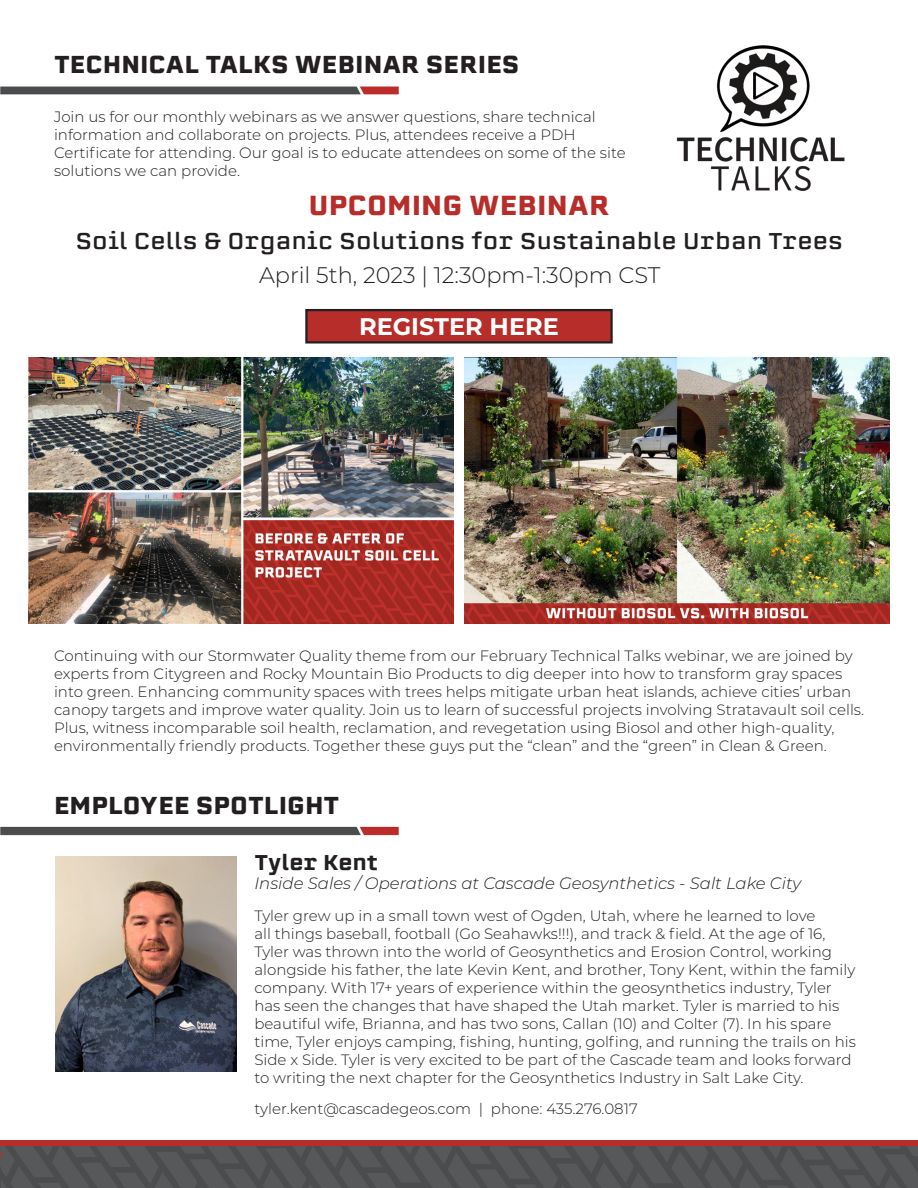
<style>
.page{position:relative;width:918px;height:1188px;background:#fff}
.page>*{position:absolute;margin:0;border:0;box-sizing:border-box;transform-origin:0 0}
.t1{font:700 27px "Erbaum";color:#b72d2a}
.t2{font:700 24px "Erbaum";color:#231f20}
.t3{font:700 24px "Montserrat";color:#fff}
.t4{font:22.5px "Erbaum";color:#231f20}
.t5{font:300 22.5px "Montserrat";color:#231f20}
.t6{font:500 21px "Erbaum";color:#231f20}
.Heading{font:italic 300 16.5px "Montserrat";color:#231f20}
.Heading-2{font:300 15px/18px "Montserrat";color:#231f20}
</style>
<div class="page">
<div style="left:306px;top:310px;width:306px;height:32px;background:#b72d2a"></div>
<div style="left:305px;top:309px;width:308px;height:35px;border:2px solid #231f20"></div>
<img style="left:0;top:826px;width:399px;height:10px">
<img style="left:0;top:86px;width:399px;height:9px">
<div style="left:0;top:1141px;width:918px;height:5px;background:#b72d2a"></div>
<svg style="left:0;top:1146px;width:918px;height:42px;background:#525355"></svg>
<img style="left:676px;top:45px;width:169px;height:146px">
<img style="left:56px;top:856px;width:181px;height:216px">
<img style="left:28px;top:358px;width:426px;height:266px">
<img style="left:464px;top:358px;width:426px;height:266px">
<p class="t2" style="left:54px;top:47px;width:467px">TECHNICAL TALKS WEBINAR SERIES</p>
<p class="Heading-2" style="left:54px;top:107px;width:573px">Join us for our monthly webinars as we answer questions, share technical information and collaborate on projects. Plus, attendees receive a PDH Certificate for attending. Our goal is to educate attendees on some of the site solutions we can provide.</p>
<p class="t1" style="left:309px;top:186px;width:303px">UPCOMING WEBINAR</p>
<p class="t4" style="left:75px;top:225px;width:769px">Soil Cells &amp; Organic Solutions for Sustainable Urban Trees</p>
<p class="t5" style="left:259px;top:260px;width:403px">April 5th, 2023 | 12:30pm-1:30pm CST</p>
<p class="t3" style="left:359px;top:309px;width:201px">REGISTER HERE</p>
<p class="Heading-2" style="left:54px;top:646px;width:812px">Continuing with our Stormwater Quality theme from our February Technical Talks webinar, we are joined by experts from Citygreen and Rocky Mountain Bio Products to dig deeper into how to transform gray spaces into green. Enhancing community spaces with trees helps mitigate urban heat islands, achieve cities’ urban canopy targets and improve water quality. Join us to learn of successful projects involving Stratavault soil cells.<br>Plus, witness incomparable soil health, reclamation, and revegetation using Biosol and other high-quality, environmentally friendly products. Together these guys put the “clean” and the “green” in Clean &amp; Green.</p>
<p class="t2" style="left:54px;top:788px;width:287px">EMPLOYEE SPOTLIGHT</p>
<p class="t6" style="left:254px;top:847px;width:125px">Tyler Kent</p>
<p class="Heading" style="left:254px;top:872px;width:548px">Inside Sales / Operations at Cascade Geosynthetics - Salt Lake City</p>
<p class="Heading-2" style="left:254px;top:906px;width:603px">Tyler grew up in a small town west of Ogden, Utah, where he learned to love<br>all things baseball, football (Go Seahawks!!!), and track &amp; field. At the age of 16, Tyler was thrown into the world of Geosynthetics and Erosion Control, working alongside his father, the late Kevin Kent, and brother, Tony Kent, within the family company. With 17+ years of experience within the geosynthetics industry, Tyler has seen the changes that have shaped the Utah market. Tyler is married to his beautiful wife, Brianna, and has two sons, Callan (10) and Colter (7). In his spare time, Tyler enjoys camping, fishing, hunting, golfing, and running the trails on his Side x Side. Tyler is very excited to be part of the Cascade team and looks forward to writing the next chapter for the Geosynthetics Industry in Salt Lake City.</p>
<p class="Heading-2" style="left:254px;top:1099px;width:385px">tyler.kent@cascadegeos.com | phone: 435.276.0817</p>
</div>
